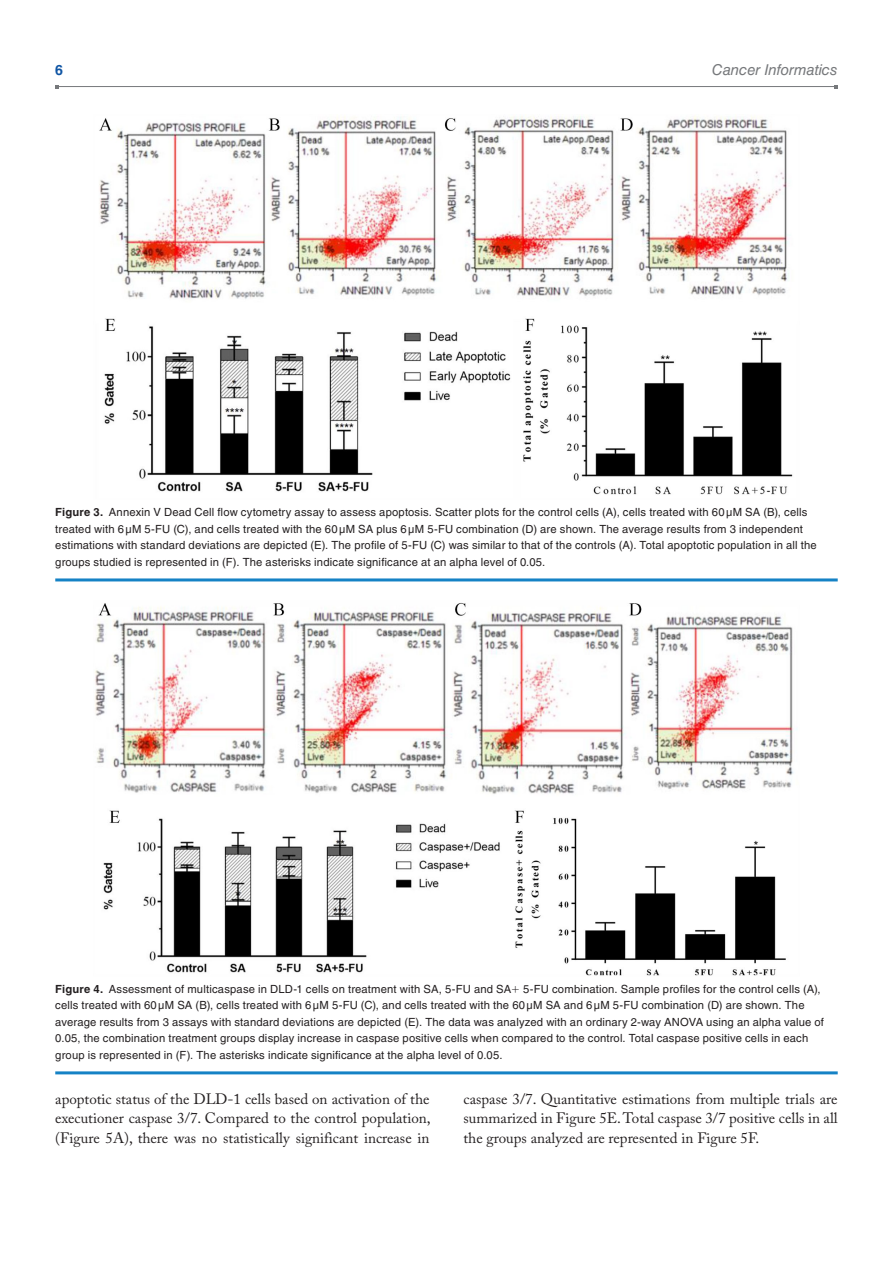
<style>
.page{position:relative;width:893px;height:1263px;background:#fff}
.page>*{position:absolute;margin:0;border:0;box-sizing:border-box;transform-origin:0 0}
.t1{font:15px/19.5px "Adobe Caslon Pro";color:#231f20;text-align:justify}
.t2{font:italic 15px "Helvetica LT Std";letter-spacing:-.005em;color:#76787b}
.t3{font:700 14.25px "Helvetica LT Std";color:#1055a4}
.t4{font:11.25px/16.5px "Helvetica LT Std";letter-spacing:.015em;color:#231f20}
.s1{font-weight:700}
</style>
<div class="page">
<hr style="left:57px;top:86px;width:779px;height:1px;background:#76787b">
<hr style="left:55px;top:578px;width:783px;height:3px;background:#1582c5">
<img style="left:99px;top:116px;width:694px;height:379px">
<hr style="left:55px;top:1071px;width:783px;height:3px;background:#1582c5">
<img style="left:95px;top:602px;width:702px;height:374px">
<p class="t3" style="left:55px;top:61px;width:9px">6</p>
<h1 class="t2" style="left:712px;top:61px;width:127px">Cancer Informatics</h1>
<p class="t4" style="left:55px;top:504px;width:763px"><span class="s1">Figure 3.</span> Annexin V Dead Cell flow cytometry assay to assess apoptosis. Scatter plots for the control cells (A), cells treated with 60µM SA (B), cells treated with 6µM 5-FU (C), and cells treated with the 60µM SA plus 6µM 5-FU combination (D) are shown. The average results from 3 independent estimations with standard deviations are depicted (E). The profile of 5-FU (C) was similar to that of the controls (A). Total apoptotic population in all the groups studied is represented in (F). The asterisks indicate significance at an alpha level of 0.05.</p>
<p class="t4" style="left:55px;top:980px;width:770px"><span class="s1">Figure 4.</span> Assessment of multicaspase in DLD-1 cells on treatment with SA, 5-FU and SA 5-FU combination. Sample profiles for the control cells (A), cells treated with 60µM SA (B), cells treated with 6µM 5-FU (C), and cells treated with the 60µM SA and 6µM 5-FU combination (D) are shown. The average results from 3 assays with standard deviations are depicted (E). The data was analyzed with an ordinary 2-way ANOVA using an alpha value of 0.05, the combination treatment groups display increase in caspase positive cells when compared to the control. Total caspase positive cells in each group is represented in (F). The asterisks indicate significance at the alpha level of 0.05.</p>
<h1 class="t1" style="left:55px;top:1089px;width:377px">apoptotic status of the DLD-1 cells based on activation of the executioner caspase 3/7. Compared to the control population, (Figure 5A), there was no statistically significant increase in</h1>
<h1 class="t1" style="left:463px;top:1089px;width:376px">caspase 3/7. Quantitative estimations from multiple trials are summarized in Figure 5E. Total caspase 3/7 positive cells in all the groups analyzed are represented in Figure 5F.</h1>
</div>
